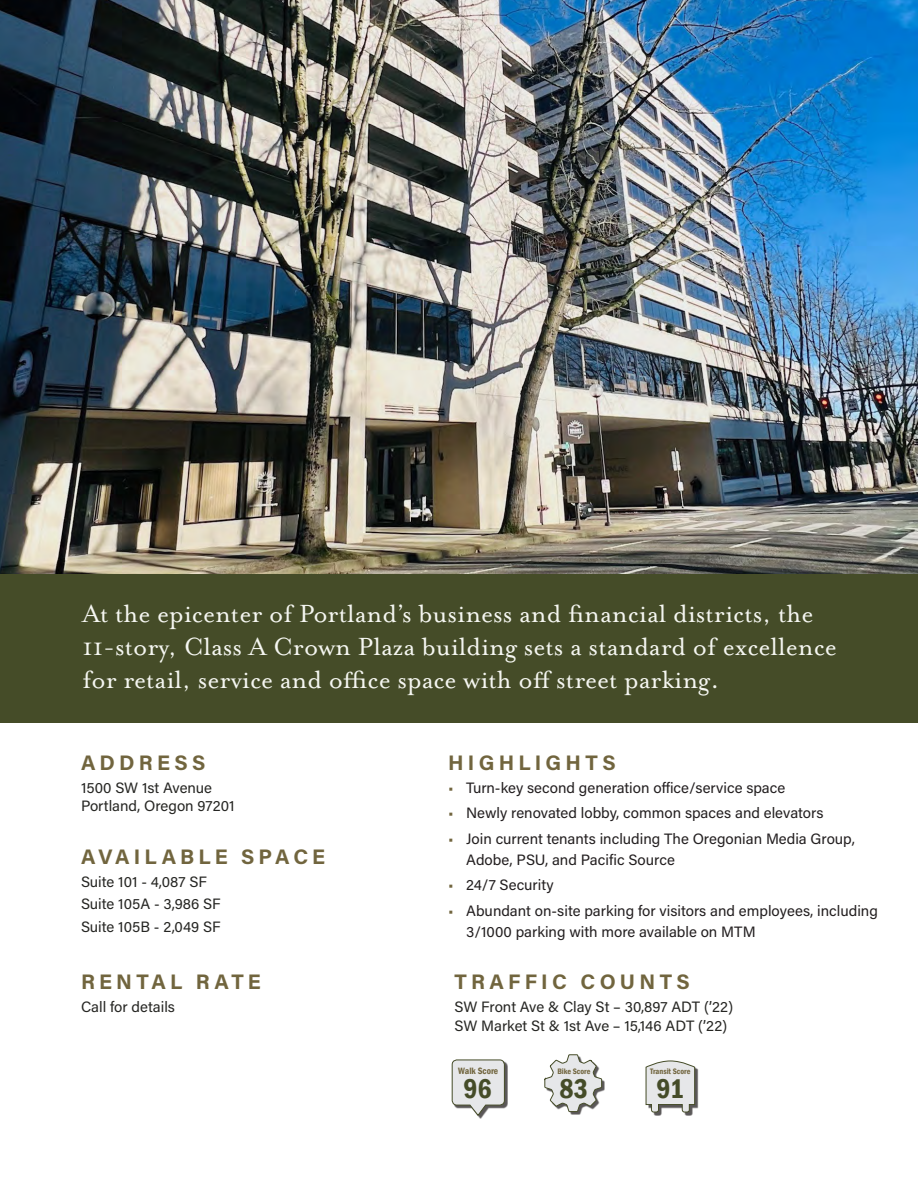
<style>
.page{position:relative;width:918px;height:1188px;background:#fff}
.page>*{position:absolute;margin:0;border:0;box-sizing:border-box;transform-origin:0 0}
.t1{font:28.5px/33px "Mrs Eaves OT";color:#f5f6f1}
.t2{font:600 condensed 27.9px "Franklin Gothic";color:#454c28}
.t3{font:700 21px "Acumin Pro";letter-spacing:.2em;color:#71653e}
.t4{font:15px/21px "Acumin Pro";color:#231f20}
.t5{font:15px/22.5px "Acumin Pro";color:#262623}
.t6{font:600 condensed 9.45px "Franklin Gothic";color:#71653e}
.t7{font:600 condensed 8.1px "Franklin Gothic";color:#71653e}
.s1{color:#71653e}
</style>
<div class="page">
<img style="left:0;top:0;width:918px;height:574px">
<div style="left:0;top:574px;width:918px;height:148px;background:#454c28"></div>
<div style="left:454px;top:1062px;width:54px;height:57px;background:#231f20;opacity:.75"></div>
<svg style="left:452px;top:1060px;width:53px;height:56px;background:#d9dada"></svg>
<div style="left:546px;top:1056px;width:59px;height:59px;background:#231f20;opacity:.75"></div>
<svg style="left:544px;top:1054px;width:58px;height:60px"></svg>
<div style="left:648px;top:1063px;width:50px;height:53px;background:#231f20;opacity:.75"></div>
<svg style="left:646px;top:1061px;width:49px;height:51px;background:#d7d8d7"></svg>
<h1 class="t1" style="left:82px;top:597px;width:756px">At the epicenter of Portland’s business and financial districts, the<br>11-story, Class A Crown Plaza building sets a standard of excellence for retail, service and office space with off street parking.</h1>
<h3 class="t3" style="left:81px;top:748px;width:126px">ADDRESS</h3>
<p class="t5" style="left:81px;top:778px;width:155px;line-height:18px">1500 SW 1st Avenue<br>Portland, Oregon 97201</p>
<h3 class="t3" style="left:81px;top:842px;width:246px">AVAILABLE SPACE</h3>
<p class="t5" style="left:81px;top:870px;width:141px">Suite 101 - 4,087 SF<br>Suite 105A - 3,986 SF<br>Suite 105B - 2,049 SF</p>
<h3 class="t3" style="left:81px;top:967px;width:181px">RENTAL RATE</h3>
<p class="t5" style="left:81px;top:995px;width:95px">Call for details</p>
<h3 class="t3" style="left:448px;top:748px;width:169px">HIGHLIGHTS</h3>
<p class="t4" style="left:448px;top:776px;width:339px"><span class="s1">•</span> Turn-key second generation office/service space</p>
<p class="t4" style="left:448px;top:802px;width:377px"><span class="s1">•</span> Newly renovated lobby, common spaces and elevators</p>
<p class="t4" style="left:466px;top:827px;width:390px;text-indent:-18px"><span class="s1">•</span> Join current tenants including The Oregonian Media Group,<br>Adobe, PSU, and Pacific Source</p>
<p class="t4" style="left:448px;top:874px;width:107px"><span class="s1">•</span> 24/7 Security</p>
<p class="t4" style="left:466px;top:899px;width:413px;text-indent:-18px"><span class="s1">•</span> Abundant on-site parking for visitors and employees, including<br>3/1000 parking with more available on MTM</p>
<h3 class="t3" style="left:454px;top:967px;width:237px">TRAFFIC COUNTS</h3>
<p class="t5" style="left:454px;top:996px;width:280px;line-height:19.5px">SW Front Ave &amp; Clay St – 30,897 ADT (’22)<br>SW Market St &amp; 1st Ave – 15,146 ADT (’22)</p>
<p class="t6" style="left:458px;top:1065px;width:42px">Walk Score</p>
<h2 class="t2" style="left:463px;top:1070px;width:30px">96</h2>
<p class="t7" style="left:557px;top:1066px;width:35px">Bike Score</p>
<h2 class="t2" style="left:560px;top:1070px;width:30px">83</h2>
<p class="t7" style="left:650px;top:1066px;width:42px">Transit Score</p>
<h2 class="t2" style="left:657px;top:1070px;width:29px">91</h2>
</div>
